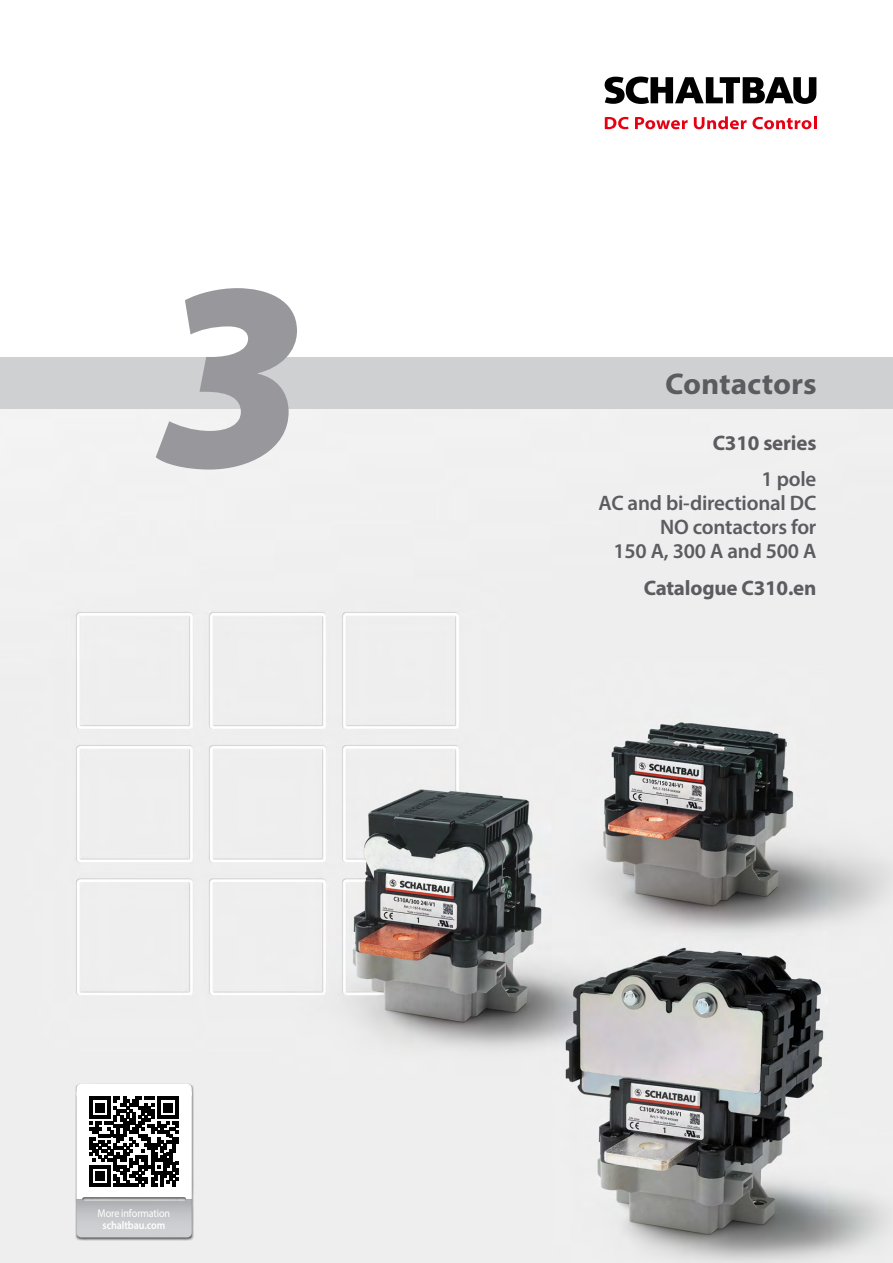
<style>
.page{position:relative;width:893px;height:1263px;background:#fff}
.page>*{position:absolute;margin:0;border:0;box-sizing:border-box;transform-origin:0 0}
.t1{font:italic 900 270px "Myriad Pro";color:#98989c}
.t2{font:700 30px "Myriad Pro";color:#5c5b60}
.t3{font:600 21px/24px "Myriad Pro";letter-spacing:-.01em;color:#5c5b60;text-align:right}
.t4{font:700 21px "Myriad Pro";letter-spacing:-.01em;color:#5c5b60}
.t5{font:11.25px "Myriad Pro";letter-spacing:-.01em;color:#fff;scale:.9 1}
.t6{font:600 11.25px "Myriad Pro";letter-spacing:-.01em;color:#fff;scale:.9 1}
</style>
<div class="page">
<img style="left:0;top:408px;width:893px;height:855px">
<div style="left:0;top:357px;width:893px;height:51px;background:#ced0d2"></div>
<svg style="left:605px;top:117px;width:24px;height:12px"></svg>
<svg style="left:635px;top:117px;width:53px;height:12px"></svg>
<svg style="left:694px;top:116px;width:122px;height:13px"></svg>
<svg style="left:605px;top:77px;width:211px;height:27px"></svg>
<div style="left:75px;top:1083px;width:119px;height:157px;background:#000;opacity:.65"></div>
<div style="left:77px;top:1084px;width:115px;height:15px;background:#fff;border-radius:5px"></div>
<svg style="left:77px;top:1091px;width:115px;height:146px"></svg>
<h1 class="t1" style="left:154px;top:196px;width:153px">3</h1>
<p class="t5" style="left:98px;top:1206px;width:82px">More information</p>
<p class="t6" style="left:103px;top:1218px;width:71px">schaltbau.com</p>
<h2 class="t2" style="left:665px;top:364px;width:153px">Contactors</h2>
<p class="t4" style="left:713px;top:429px;width:105px">C310 series</p>
<p class="t3" style="left:599px;top:467px;width:219px">1 pole<br>AC and bi-directional DC<br>NO contactors for<br>150 A, 300 A and 500 A</p>
<p class="t4" style="left:644px;top:574px;width:174px">Catalogue C310.en</p>
</div>
